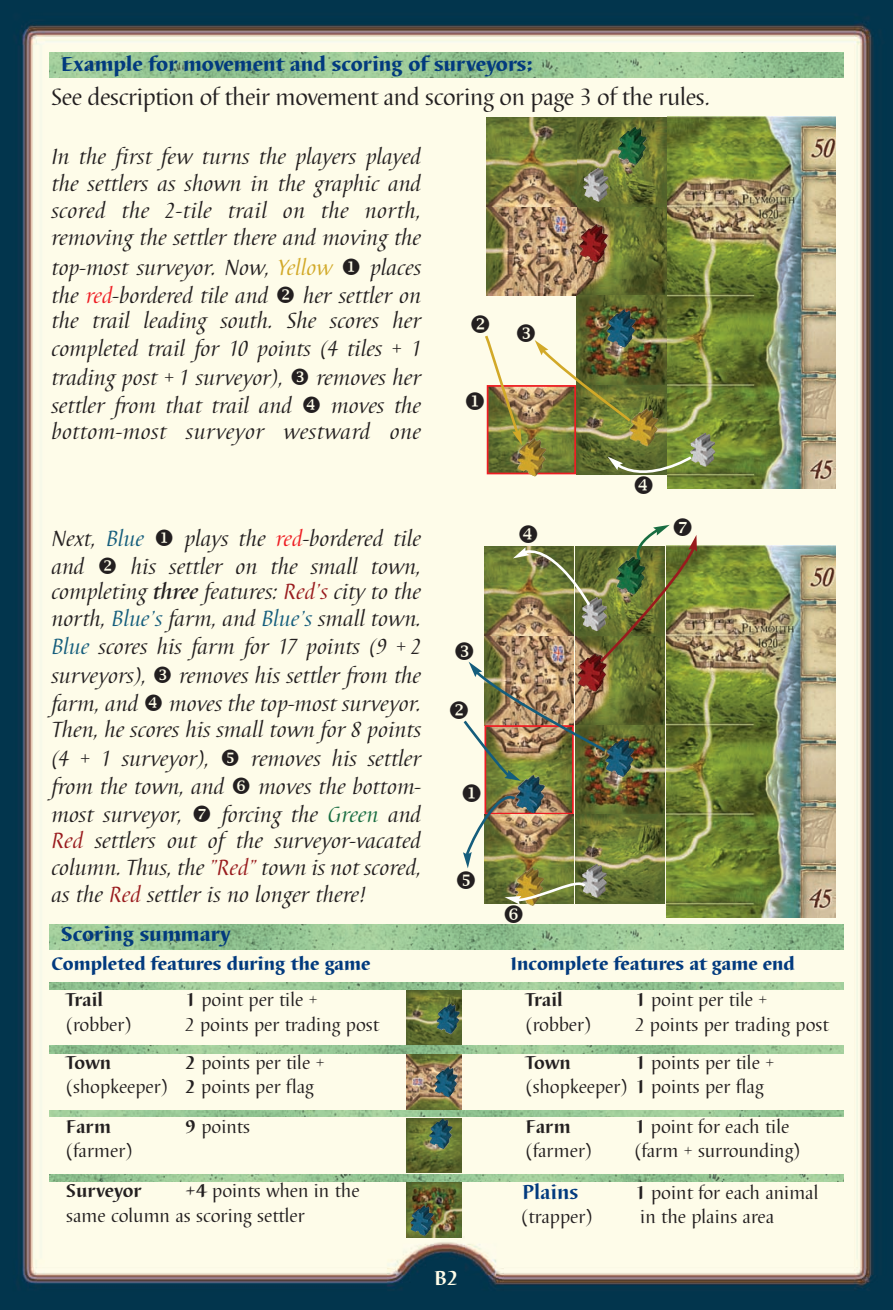
<style>
.page{position:relative;width:893px;height:1310px;background:#fff}
.page>*{position:absolute;margin:0;border:0;box-sizing:border-box;transform-origin:0 0}
.t1{font:24.5px "Barbedor T";letter-spacing:-.015em;color:#231f20}
.t2{font:italic 22.75px/26.6px "Barbedor T";color:#231f20;text-align:justify}
.t3{font:italic 22.75px/25.4px "Barbedor T";letter-spacing:.02em;color:#231f20;text-align:right}
.t4{font:800 21px "Barbedor T";color:#023a7e}
.t5{font:700 21px "Barbedor T";color:#023a7e}
.t6{font:700 21px "Barbedor T";color:#fffde9}
.t7{font:19.25px/24.5px "Barbedor T";color:#231f20}
.t8{font:700 19.25px "Barbedor T";color:#231f20}
.t9{font:800 18.9px "Barbedor T";color:#023a7e}
.s1{color:#d2a928}
.s2{color:#ee1d23}
.s3{color:#145d7c}
.s4{font-weight:500}
.s5{color:#991b1e}
.s6{color:#186d41}
.s7{font-weight:700}
</style>
<div class="page">
<img style="left:0;top:0;width:893px;height:1310px">
<img style="left:50px;top:924px;width:793px;height:25px">
<img style="left:50px;top:53px;width:793px;height:25px">
<img style="left:667px;top:117px;width:169px;height:371px">
<img style="left:577px;top:117px;width:89px;height:357px">
<img style="left:487px;top:117px;width:89px;height:179px">
<img style="left:490px;top:445px;width:83px;height:26px">
<div style="left:487px;top:385px;width:89px;height:89px;border:2px solid #ee1d23"></div>
<img style="left:629px;top:408px;width:29px;height:38px">
<img style="left:618px;top:127px;width:29px;height:38px">
<img style="left:579px;top:224px;width:29px;height:38px">
<img style="left:607px;top:309px;width:29px;height:39px">
<img style="left:690px;top:433px;width:25px;height:34px">
<img style="left:583px;top:168px;width:25px;height:34px">
<img style="left:697px;top:545px;width:138px;height:372px">
<img style="left:517px;top:445px;width:29px;height:31px">
<img style="left:407px;top:990px;width:54px;height:55px">
<img style="left:407px;top:1118px;width:54px;height:55px">
<img style="left:407px;top:1054px;width:54px;height:55px">
<img style="left:407px;top:1182px;width:54px;height:55px">
<img style="left:50px;top:1174px;width:793px;height:7px">
<img style="left:50px;top:1111px;width:793px;height:5px">
<img style="left:50px;top:1046px;width:793px;height:7px">
<img style="left:50px;top:982px;width:793px;height:8px">
<img style="left:437px;top:1003px;width:23px;height:31px">
<img style="left:429px;top:1118px;width:23px;height:31px">
<img style="left:435px;top:1066px;width:23px;height:31px">
<img style="left:410px;top:1205px;width:24px;height:31px">
<svg style="left:156px;top:529px;width:16px;height:17px"></svg>
<svg style="left:99px;top:557px;width:17px;height:17px"></svg>
<svg style="left:155px;top:667px;width:16px;height:16px"></svg>
<svg style="left:145px;top:695px;width:17px;height:16px"></svg>
<svg style="left:222px;top:750px;width:16px;height:16px"></svg>
<svg style="left:233px;top:778px;width:17px;height:16px"></svg>
<svg style="left:194px;top:805px;width:16px;height:17px"></svg>
<svg style="left:343px;top:259px;width:17px;height:16px"></svg>
<svg style="left:277px;top:286px;width:17px;height:17px"></svg>
<svg style="left:292px;top:369px;width:16px;height:16px"></svg>
<svg style="left:303px;top:397px;width:17px;height:16px"></svg>
<img style="left:466px;top:315px;width:165px;height:130px">
<svg style="left:608px;top:455px;width:85px;height:38px;background:#a9b283"></svg>
<img style="left:450px;top:518px;width:247px;height:405px">
<p class="t4" style="left:61px;top:51px;width:473px">Example for movement and scoring of surveyors:</p>
<p class="t1" style="left:51px;top:82px;width:660px">See description of their movement and scoring on page 3 of the rules.</p>
<p class="t2" style="left:51px;top:142px;width:371px;line-height:27.3px">In the first few turns the players played the settlers as shown in the graphic and scored the 2-tile trail on the north, removing the settler there and moving the</p>
<p class="t2" style="left:51px;top:254px;width:283px">top-most surveyor. Now, <span class="s1">Yellow</span></p>
<p class="t2" style="left:370px;top:254px;width:53px">places</p>
<p class="t2" style="left:51px;top:282px;width:218px">the <span class="s2">red</span>-bordered tile and</p>
<p class="t2" style="left:51px;top:282px;width:371px;text-indent:252px">her settler on the trail leading south. She scores her completed trail for 10 points (4 tiles + 1</p>
<p class="t2" style="left:51px;top:364px;width:233px">trading post + 1 surveyor),</p>
<p class="t2" style="left:316px;top:364px;width:106px">removes her</p>
<p class="t2" style="left:51px;top:392px;width:242px">settler from that trail and</p>
<p class="t3" style="left:51px;top:393px;width:371px">moves the<br>bottom-most surveyor westward one</p>
<p class="t2" style="left:51px;top:525px;width:94px">Next, <span class="s3">Blue</span></p>
<p class="t2" style="left:184px;top:525px;width:238px">plays the <span class="s2">red</span>-bordered tile</p>
<p class="t2" style="left:51px;top:552px;width:35px">and</p>
<p class="t2" style="left:51px;top:552px;width:371px;text-indent:80px">his settler on the small town, completing <span class="s4">three</span> features: <span class="s5">Red’s</span> city to the north, <span class="s3">Blue’s</span> farm, and <span class="s3">Blue’s</span> small town.<br><span class="s3">Blue</span> scores his farm for 17 points (9 + 2</p>
<p class="t2" style="left:51px;top:662px;width:96px">surveyors),</p>
<p class="t2" style="left:179px;top:662px;width:244px">removes his settler from the</p>
<p class="t2" style="left:51px;top:690px;width:88px">farm, and</p>
<p class="t2" style="left:51px;top:691px;width:371px;line-height:25.4px;text-align:right">moves the top-most surveyor.<br>Then, he scores his small town for 8 points</p>
<p class="t2" style="left:51px;top:745px;width:159px">(4 + 1 surveyor),</p>
<p class="t2" style="left:251px;top:745px;width:171px">removes his settler</p>
<p class="t2" style="left:51px;top:773px;width:174px">from the town, and</p>
<p class="t2" style="left:258px;top:773px;width:164px">moves the bottom-</p>
<p class="t2" style="left:51px;top:801px;width:132px">most surveyor,</p>
<p class="t2" style="left:51px;top:801px;width:371px;text-indent:170px">forcing the <span class="s6">Green</span> and <span class="s5">Red</span> settlers out of the surveyor-vacated column. Thus, the <span class="s5">”Red”</span> town is not scored, as the <span class="s5">Red</span> settler is no longer there!</p>
<p class="t4" style="left:61px;top:922px;width:171px">Scoring summary</p>
<p class="t9" style="left:51px;top:952px;width:321px">Completed features during the game</p>
<p class="t9" style="left:511px;top:952px;width:285px">Incomplete features at game end</p>
<p class="t8" style="left:66px;top:988px;width:38px">Trail</p>
<p class="t7" style="left:185px;top:987px;width:134px"><span class="s7">1</span> point per tile +</p>
<p class="t7" style="left:66px;top:1012px;width:67px">(robber)</p>
<p class="t7" style="left:185px;top:1012px;width:195px">2 points per trading post</p>
<p class="t8" style="left:526px;top:988px;width:38px">Trail</p>
<p class="t7" style="left:635px;top:987px;width:134px"><span class="s7">1</span> point per tile +</p>
<p class="t7" style="left:526px;top:1012px;width:67px">(robber)</p>
<p class="t7" style="left:635px;top:1012px;width:195px">2 points per trading post</p>
<p class="t7" style="left:66px;top:1050px;width:260px;text-indent:119px"><span class="s7">2</span> points per tile + (shopkeeper) <span class="s7">2</span> points per flag</p>
<p class="t8" style="left:526px;top:1051px;width:47px">Town</p>
<p class="t7" style="left:526px;top:1050px;width:250px;text-indent:109px"><span class="s7">1</span> points per tile + (shopkeeper) <span class="s7">1</span> points per flag</p>
<p class="t8" style="left:66px;top:1051px;width:47px">Town</p>
<p class="t8" style="left:66px;top:1114px;width:46px">Farm</p>
<p class="t7" style="left:185px;top:1113px;width:66px"><span class="s7">9</span> points</p>
<p class="t7" style="left:66px;top:1138px;width:68px">(farmer)</p>
<p class="t8" style="left:526px;top:1114px;width:46px">Farm</p>
<p class="t7" style="left:635px;top:1113px;width:156px"><span class="s7">1</span> point for each tile</p>
<p class="t7" style="left:526px;top:1138px;width:68px">(farmer)</p>
<p class="t7" style="left:635px;top:1138px;width:167px">(farm + surrounding)</p>
<p class="t7" style="left:66px;top:1178px;width:295px;text-indent:119px"><span class="s7">+4</span> points when in the same column as scoring settler</p>
<p class="t5" style="left:522px;top:1179px;width:57px">Plains</p>
<p class="t7" style="left:635px;top:1179px;width:185px"><span class="s7">1</span> point for each animal</p>
<p class="t8" style="left:66px;top:1179px;width:77px">Surveyor</p>
<p class="t7" style="left:522px;top:1204px;width:72px">(trapper)</p>
<p class="t7" style="left:640px;top:1204px;width:135px">in the plains area</p>
<p class="t6" style="left:434px;top:1265px;width:26px">B2</p>
</div>
